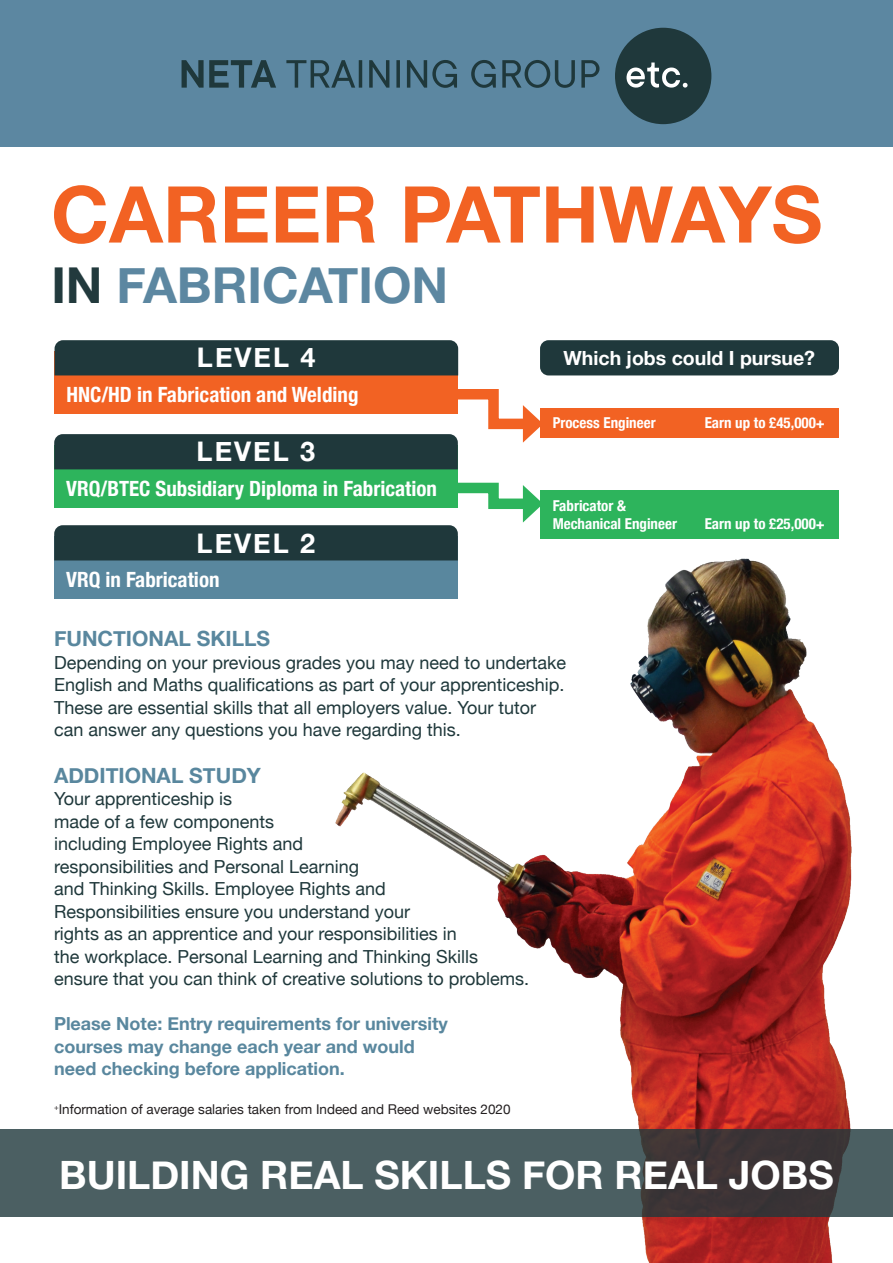
<style>
.page{position:relative;width:893px;height:1263px;background:#fff}
.page>*{position:absolute;margin:0;border:0;box-sizing:border-box;transform-origin:0 0}
.t1{font:700 78.45px "Helvetica Neue";color:#f26223}
.t2{font:700 49.5px "Helvetica Neue";color:#5c87a1}
.t3{font:700 39px "Helvetica Neue";color:#fff}
.t4{font:700 27px "Helvetica Neue";letter-spacing:.075em;color:#fff}
.t5{font:700 condensed 21px "Helvetica Neue";color:#fff}
.t6{font:700 21px "Helvetica Neue";color:#59879e}
.t7{font:700 19.5px "Helvetica Neue";color:#fff}
.t8{font:18px/22.5px "Helvetica Neue";color:#1f383b}
.t9{font:700 18px/22.5px "Helvetica Neue";color:#59879e}
.t10{font:700 condensed 15px/18px "Helvetica Neue";color:#fff}
.t11{font:13.5px "Helvetica Neue";color:#231f20}
.s1{color:#223a3d}
</style>
<div class="page">
<img style="left:333px;top:558px;width:560px;height:705px">
<div style="left:55px;top:351px;width:403px;height:62px;background:#f26223"></div>
<div style="left:55px;top:340px;width:403px;height:35px;background:#1f383b"></div>
<div style="left:0;top:0;width:893px;height:147px;background:#5c87a1"></div>
<svg style="left:0;top:1129px;width:893px;height:87px;background:#475557"></svg>
<div style="left:54px;top:445px;width:404px;height:62px;background:#2db45c"></div>
<div style="left:54px;top:536px;width:404px;height:62px;background:#59879e"></div>
<div style="left:541px;top:490px;width:298px;height:49px;background:#2db45c"></div>
<div style="left:541px;top:408px;width:298px;height:30px;background:#f26223"></div>
<div style="left:540px;top:340px;width:299px;height:35px;background:#1f383b;border-radius:9px"></div>
<svg style="left:54px;top:384px;width:487px;height:85px"></svg>
<svg style="left:54px;top:482px;width:489px;height:78px"></svg>
<div style="left:615px;top:28px;width:96px;height:96px;background:#1f383b;border-radius:50%"></div>
<svg style="left:626px;top:63px;width:62px;height:25px"></svg>
<svg style="left:182px;top:60px;width:417px;height:28px"></svg>
<p class="t1" style="left:51px;top:153px;width:773px">CAREER PATHWAYS</p>
<p class="t2" style="left:51px;top:247px;width:398px"><span class="s1">IN</span> FABRICATION</p>
<p class="t4" style="left:197px;top:337px;width:120px">LEVEL 4</p>
<p class="t5" style="left:66px;top:377px;width:294px">HNC/HD in Fabrication and Welding</p>
<p class="t4" style="left:197px;top:431px;width:120px">LEVEL 3</p>
<p class="t5" style="left:66px;top:471px;width:372px">VRQ/BTEC Subsidiary Diploma in Fabrication</p>
<p class="t4" style="left:197px;top:522px;width:120px">LEVEL 2</p>
<p class="t5" style="left:66px;top:562px;width:155px">VRQ in Fabrication</p>
<p class="t7" style="left:563px;top:343px;width:253px">Which jobs could I pursue?</p>
<p class="t10" style="left:553px;top:413px;width:104px">Process Engineer</p>
<p class="t10" style="left:705px;top:413px;width:122px">Earn up to £45,000+</p>
<p class="t10" style="left:553px;top:496px;width:126px">Fabricator &amp;<br>Mechanical Engineer</p>
<p class="t10" style="left:705px;top:514px;width:122px">Earn up to £25,000+</p>
<p class="t6" style="left:54px;top:622px;width:218px">FUNCTIONAL SKILLS</p>
<p class="t8" style="left:54px;top:652px;width:514px">Depending on your previous grades you may need to undertake English and Maths qualifications as part of your apprenticeship.<br>These are essential skills that all employers value. Your tutor can answer any questions you have regarding this.</p>
<p class="t6" style="left:54px;top:759px;width:208px">ADDITIONAL STUDY</p>
<p class="t8" style="left:54px;top:788px;width:477px">Your apprenticeship is<br>made of a few components<br>including Employee Rights and<br>responsibilities and Personal Learning<br>and Thinking Skills. Employee Rights and<br>Responsibilities ensure you understand your<br>rights as an apprentice and your responsibilities in<br>the workplace. Personal Learning and Thinking Skills ensure that you can think of creative solutions to problems.</p>
<p class="t9" style="left:54px;top:1013px;width:395px">Please Note: Entry requirements for university courses may change each year and would need checking before application.</p>
<p class="t11" style="left:54px;top:1100px;width:458px"><sup>+</sup>Information of average salaries taken from Indeed and Reed websites 2020</p>
<p class="t3" style="left:59px;top:1144px;width:776px">BUILDING REAL SKILLS FOR REAL JOBS</p>
</div>
